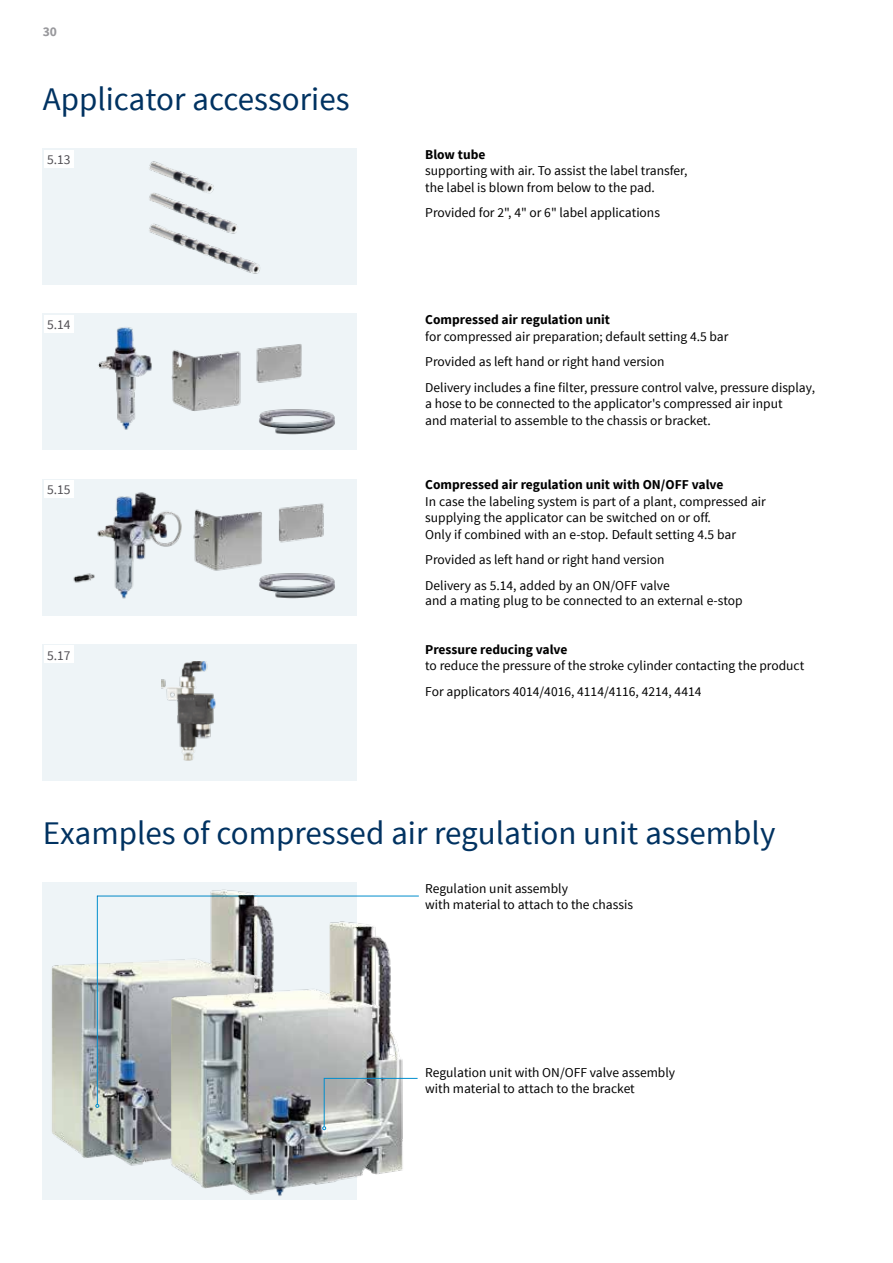
<style>
.page{position:relative;width:893px;height:1263px;background:#fff}
.page>*{position:absolute;margin:0;border:0;box-sizing:border-box;transform-origin:0 0}
.t1{font:33px "Source Sans Pro";color:#003261}
.t2{font:13.5px/16.5px "Source Sans Pro";color:#000}
.t3{font:700 13.5px "Source Sans Pro";color:#000}
.t4{font:13.5px "Source Sans Pro";color:#504e53}
.t5{font:700 13.5px "Source Sans Pro";color:#98989c}
</style>
<div class="page">
<div style="left:43px;top:882px;width:314px;height:317px;background:#eef4f7"></div>
<div style="left:43px;top:314px;width:314px;height:136px;background:#eef4f7"></div>
<img style="left:42px;top:883px;width:262px;height:290px">
<div style="left:44px;top:315px;width:30px;height:17px;background:#fff"></div>
<div style="left:43px;top:479px;width:314px;height:136px;background:#eef4f7"></div>
<div style="left:44px;top:480px;width:30px;height:17px;background:#fff"></div>
<img style="left:98px;top:327px;width:204px;height:103px">
<div style="left:43px;top:149px;width:314px;height:136px;background:#eef4f7"></div>
<div style="left:44px;top:150px;width:30px;height:17px;background:#fff"></div>
<div style="left:43px;top:644px;width:314px;height:136px;background:#eef4f7"></div>
<div style="left:44px;top:646px;width:30px;height:17px;background:#fff"></div>
<img style="left:162px;top:662px;width:54px;height:98px">
<hr style="left:97px;top:896px;width:1px;height:208px;background:#008ecd">
<svg style="left:95px;top:1104px;width:4px;height:4px"></svg>
<img style="left:157px;top:915px;width:246px;height:285px">
<hr style="left:97px;top:896px;width:322px;height:1px;background:#008ecd">
<svg style="left:322px;top:1077px;width:96px;height:53px"></svg>
<img style="left:149px;top:161px;width:111px;height:113px">
<img style="left:65px;top:492px;width:259px;height:107px">
<img style="left:256px;top:570px;width:79px;height:29px">
<img style="left:256px;top:407px;width:79px;height:28px">
<p class="t5" style="left:43px;top:23px;width:16px">30</p>
<h1 class="t1" style="left:43px;top:79px;width:308px">Applicator accessories</h1>
<p class="t4" style="left:47px;top:151px;width:25px">5.13</p>
<p class="t4" style="left:47px;top:316px;width:25px">5.14</p>
<p class="t4" style="left:47px;top:481px;width:25px">5.15</p>
<p class="t4" style="left:47px;top:647px;width:25px">5.17</p>
<p class="t3" style="left:425px;top:145px;width:62px">Blow tube</p>
<p class="t2" style="left:425px;top:162px;width:264px">supporting with air. To assist the label transfer, the label is blown from below to the pad.</p>
<p class="t2" style="left:425px;top:204px;width:236px">Provided for 2", 4" or 6" label applications</p>
<p class="t3" style="left:425px;top:311px;width:186px">Compressed air regulation unit</p>
<p class="t2" style="left:425px;top:324px;width:391px;line-height:25.5px">for compressed air preparation; default setting 4.5 bar<br>Provided as left hand or right hand version<br>Delivery includes a fine filter, pressure control valve, pressure display,</p>
<p class="t2" style="left:425px;top:396px;width:359px">a hose to be connected to the applicator's compressed air input and material to assemble to the chassis or bracket.</p>
<p class="t3" style="left:425px;top:476px;width:300px">Compressed air regulation unit with ON/OFF valve</p>
<p class="t2" style="left:425px;top:493px;width:342px">In case the labeling system is part of a plant, compressed air supplying the applicator can be switched on or off.<br>Only if combined with an e-stop. Default setting 4.5 bar</p>
<p class="t2" style="left:425px;top:547px;width:246px;line-height:25.5px">Provided as left hand or right hand version<br>Delivery as 5.14, added by an ON/OFF valve</p>
<p class="t2" style="left:425px;top:593px;width:319px">and a mating plug to be connected to an external e-stop</p>
<p class="t3" style="left:425px;top:641px;width:144px">Pressure reducing valve</p>
<p class="t2" style="left:425px;top:653px;width:381px;line-height:25.5px">to reduce the pressure of the stroke cylinder contacting the product<br>For applicators 4014/4016, 4114/4116, 4214, 4414</p>
<h1 class="t1" style="left:43px;top:812px;width:734px">Examples of compressed air regulation unit assembly</h1>
<p class="t2" style="left:425px;top:880px;width:209px">Regulation unit assembly<br>with material to attach to the chassis</p>
<p class="t2" style="left:425px;top:1064px;width:251px">Regulation unit with ON/OFF valve assembly with material to attach to the bracket</p>
</div>
